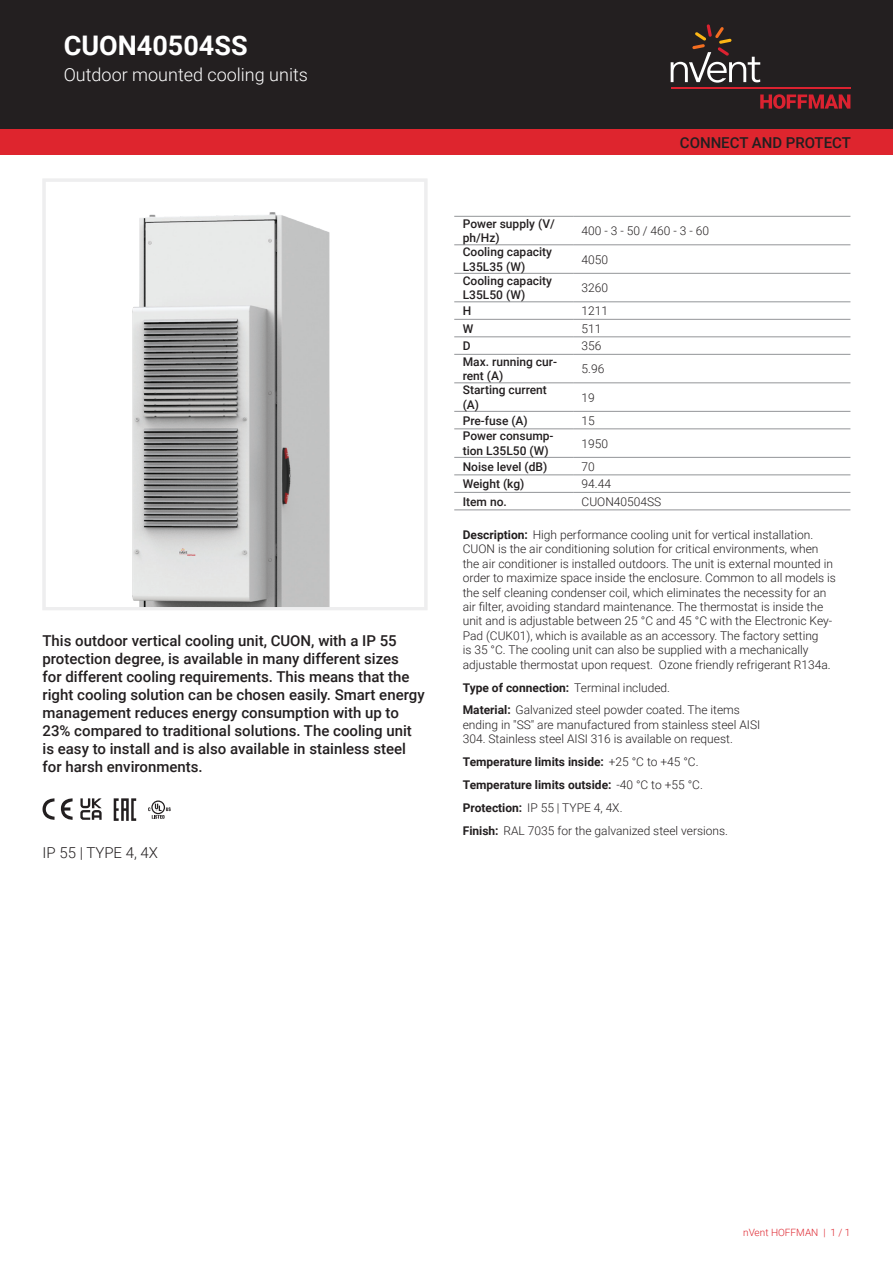
<style>
.page{position:relative;width:893px;height:1263px;background:#fff}
.page>*{position:absolute;margin:0;border:0;box-sizing:border-box;transform-origin:0 0}
.t1{font:700 27px "Roboto";color:#fff}
.t2{font:300 18px "Roboto";color:#fff}
.t3{font:500 15px/18px "Roboto";color:#231f20}
.t4{font:300 15px "Roboto";color:#231f20}
.t5{font:300 12px/14.4px "Roboto";color:#231f20}
.t6{font:500 12px/14.4px "Roboto";color:#231f20}
.t7{font:300 10.05px "Roboto";color:#de252e}
.s1{font-weight:700}
</style>
<div class="page">
<div style="left:0;top:0;width:893px;height:129px;background:#231f20"></div>
<svg style="left:760px;top:94px;width:90px;height:15px"></svg>
<hr style="left:671px;top:88px;width:179px;height:1px;background:#db2230">
<svg style="left:671px;top:24px;width:89px;height:59px"></svg>
<div style="left:0;top:129px;width:893px;height:26px;background:#de252e"></div>
<hr style="left:454px;top:216px;width:119px;height:1px;background:#939598">
<hr style="left:454px;top:245px;width:119px;height:1px;background:#939598">
<hr style="left:573px;top:216px;width:277px;height:1px;background:#939598">
<hr style="left:573px;top:245px;width:277px;height:1px;background:#939598">
<hr style="left:454px;top:273px;width:119px;height:1px;background:#939598">
<hr style="left:573px;top:273px;width:277px;height:1px;background:#939598">
<hr style="left:454px;top:302px;width:119px;height:1px;background:#939598">
<hr style="left:573px;top:302px;width:277px;height:1px;background:#939598">
<hr style="left:454px;top:319px;width:119px;height:1px;background:#939598">
<hr style="left:573px;top:319px;width:277px;height:1px;background:#939598">
<hr style="left:454px;top:337px;width:119px;height:1px;background:#939598">
<hr style="left:573px;top:337px;width:277px;height:1px;background:#939598">
<hr style="left:454px;top:354px;width:119px;height:1px;background:#939598">
<hr style="left:573px;top:354px;width:277px;height:1px;background:#939598">
<hr style="left:454px;top:383px;width:119px;height:1px;background:#939598">
<hr style="left:573px;top:383px;width:277px;height:1px;background:#939598">
<hr style="left:454px;top:411px;width:119px;height:1px;background:#939598">
<hr style="left:573px;top:411px;width:277px;height:1px;background:#939598">
<hr style="left:454px;top:429px;width:119px;height:1px;background:#939598">
<hr style="left:573px;top:429px;width:277px;height:1px;background:#939598">
<hr style="left:454px;top:457px;width:119px;height:1px;background:#939598">
<hr style="left:573px;top:457px;width:277px;height:1px;background:#939598">
<hr style="left:454px;top:475px;width:119px;height:1px;background:#939598">
<hr style="left:573px;top:475px;width:277px;height:1px;background:#939598">
<hr style="left:454px;top:492px;width:119px;height:1px;background:#939598">
<hr style="left:454px;top:510px;width:119px;height:1px;background:#939598">
<hr style="left:573px;top:492px;width:277px;height:1px;background:#939598">
<hr style="left:573px;top:510px;width:277px;height:1px;background:#939598">
<img style="left:132px;top:212px;width:198px;height:394px">
<svg style="left:43px;top:798px;width:30px;height:22px"></svg>
<svg style="left:80px;top:798px;width:22px;height:22px"></svg>
<svg style="left:114px;top:798px;width:22px;height:23px"></svg>
<svg style="left:148px;top:800px;width:23px;height:19px"></svg>
<div style="left:43px;top:179px;width:384px;height:431px;border:3px solid #eeeeef"></div>
<h1 class="t1" style="left:64px;top:27px;width:185px">CUON40504SS</h1>
<h2 class="t2" style="left:64px;top:62px;width:246px">Outdoor mounted cooling units</h2>
<p class="t3" style="left:43px;top:631px;width:384px">This outdoor vertical cooling unit, CUON, with a IP 55 protection degree, is available in many different sizes<br>for different cooling requirements. This means that the right cooling solution can be chosen easily. Smart energy management reduces energy consumption with up to 23% compared to traditional solutions. The cooling unit is easy to install and is also available in stainless steel for harsh environments.</p>
<p class="t4" style="left:43px;top:842px;width:117px">IP 55 | TYPE 4, 4X</p>
<p class="t3" style="left:680px;top:133px;width:173px">CONNECT AND PROTECT</p>
<p class="t6" style="left:463px;top:216px;width:94px">Power supply (V/ ph/Hz)</p>
<p class="t5" style="left:582px;top:223px;width:129px">400 - 3 - 50 / 460 - 3 - 60</p>
<p class="t6" style="left:463px;top:244px;width:91px">Cooling capacity<br>L35L35 (W)</p>
<p class="t5" style="left:582px;top:252px;width:28px">4050</p>
<p class="t6" style="left:463px;top:273px;width:91px">Cooling capacity<br>L35L50 (W)</p>
<p class="t5" style="left:582px;top:280px;width:28px">3260</p>
<p class="t6" style="left:463px;top:303px;width:10px">H</p>
<p class="t5" style="left:582px;top:303px;width:28px">1211</p>
<p class="t6" style="left:463px;top:321px;width:12px">W</p>
<p class="t5" style="left:582px;top:321px;width:21px">511</p>
<p class="t6" style="left:463px;top:338px;width:9px">D</p>
<p class="t5" style="left:582px;top:338px;width:21px">356</p>
<p class="t6" style="left:463px;top:354px;width:96px">Max. running cur&shy;rent (A)</p>
<p class="t5" style="left:582px;top:361px;width:24px">5.96</p>
<p class="t6" style="left:463px;top:382px;width:86px">Starting current (A)</p>
<p class="t5" style="left:582px;top:390px;width:15px">19</p>
<p class="t6" style="left:463px;top:413px;width:67px">Pre-fuse (A)</p>
<p class="t5" style="left:582px;top:413px;width:15px">15</p>
<p class="t6" style="left:463px;top:428px;width:92px">Power consump&shy;tion L35L50 (W)</p>
<p class="t5" style="left:582px;top:436px;width:28px">1950</p>
<p class="t6" style="left:463px;top:459px;width:86px">Noise level (dB)</p>
<p class="t5" style="left:582px;top:459px;width:15px">70</p>
<p class="t6" style="left:463px;top:476px;width:63px">Weight (kg)</p>
<p class="t5" style="left:582px;top:476px;width:31px">94.44</p>
<p class="t6" style="left:463px;top:494px;width:46px">Item no.</p>
<p class="t5" style="left:582px;top:494px;width:81px">CUON40504SS</p>
<p class="t5" style="left:463px;top:527px;width:375px"><span class="s1">Description:</span> High performance cooling unit for vertical installation.<br>CUON is the air conditioning solution for critical environments, when the air conditioner is installed outdoors. The unit is external mounted in order to maximize space inside the enclosure. Common to all models is the self cleaning condenser coil, which eliminates the necessity for an air filter, avoiding standard maintenance. The thermostat is inside the unit and is adjustable between 25 °C and 45 °C with the Electronic Key-Pad (CUK01), which is available as an accessory. The factory setting<br>is 35 °C. The cooling unit can also be supplied with a mechanically adjustable thermostat upon request. Ozone friendly refrigerant R134a.</p>
<p class="t5" style="left:463px;top:675px;width:279px;line-height:23px"><span class="s1">Type of connection:</span> Terminal included.<br><span class="s1">Material:</span> Galvanized steel powder coated. The items</p>
<p class="t5" style="left:463px;top:717px;width:299px">ending in "SS" are manufactured from stainless steel AISI<br>304. Stainless steel AISI 316 is available on request.</p>
<p class="t5" style="left:463px;top:750px;width:267px;line-height:23px"><span class="s1">Temperature limits inside:</span> +25 °C to +45 °C.<br><span class="s1">Temperature limits outside:</span> -40 °C to +55 °C.<br><span class="s1">Protection:</span> IP 55 | TYPE 4, 4X.<br><span class="s1">Finish:</span> RAL 7035 for the galvanized steel versions.</p>
<p class="t7" style="left:743px;top:1226px;width:109px">nVent HOFFMAN | 1 / 1</p>
</div>
